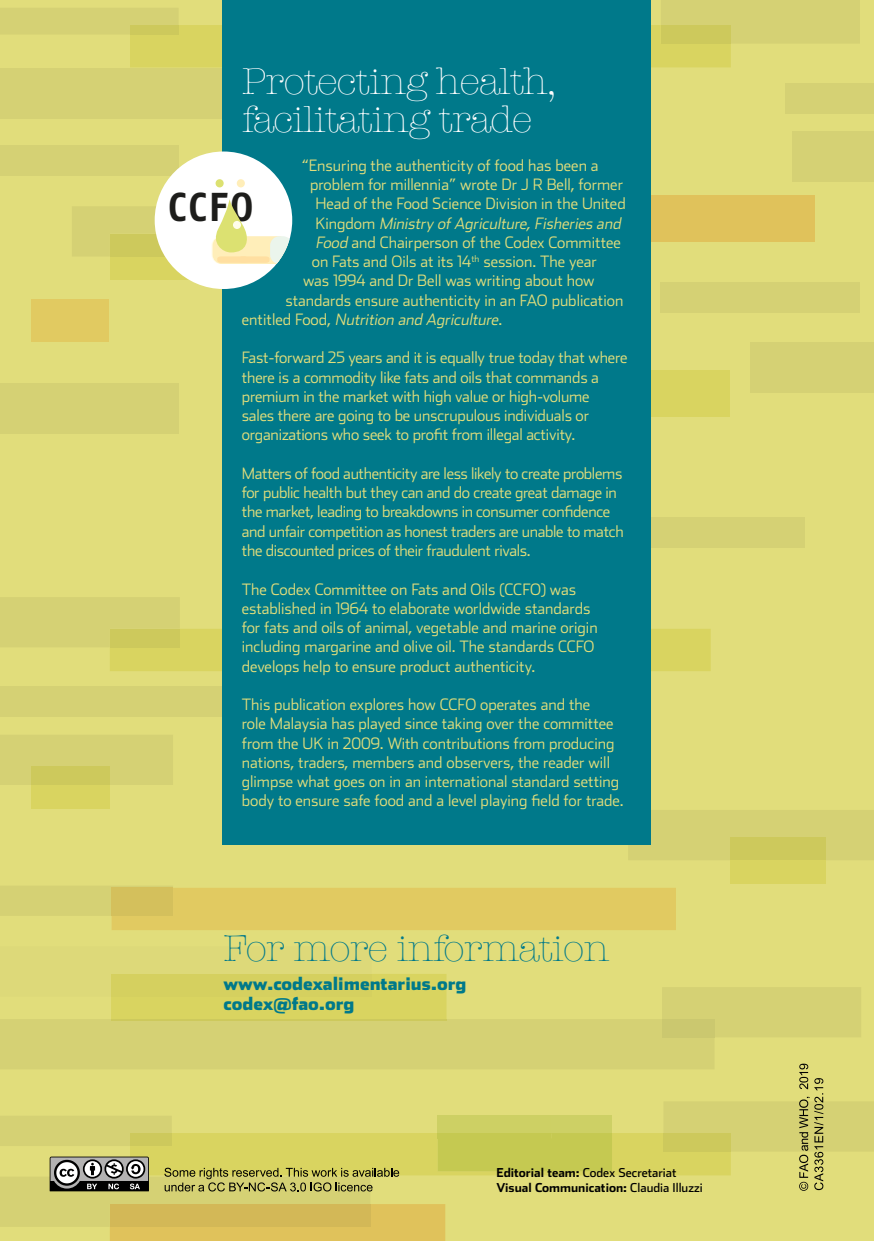
<style>
.page{position:relative;width:874px;height:1241px;background:#fff}
.page>*{position:absolute;margin:0;border:0;box-sizing:border-box;transform-origin:0 0}
.t1{font:40.25px "Fago No Bold TF";color:#1d1d1b}
.t2{font:300 38.5px/38.5px "American Typewriter";letter-spacing:-.02em;color:#fff}
.t3{font:300 38.5px "American Typewriter";letter-spacing:-.02em;color:#00798a}
.t4{font:900 17.5px/19.2px "Stainless";color:#00798a}
.t5{font:300 15.75px/19.2px "Stainless";letter-spacing:-.005em;color:#e1dd7b}
.t6{font:italic 300 15.75px "Stainless";color:#e1dd7b}
.t7{font:700 12.25px/15.8px "Stainless";color:#000}
.s1{font-style:normal}
.s2{font-style:italic}
.s3{font-weight:400}
</style>
<div class="page">
<div style="left:0;top:0;width:873px;height:1240px;background:#e1dd7b"></div>
<div style="left:638px;top:517px;width:166px;height:30px;background:#d5d174"></div>
<svg style="left:0;top:597px;width:710px;height:74px"></svg>
<div style="left:110px;top:628px;width:70px;height:19px;background:#cdc95c"></div>
<div style="left:0;top:686px;width:224px;height:31px;background:#d5d174"></div>
<div style="left:0;top:735px;width:173px;height:49px;background:#d5d174"></div>
<div style="left:32px;top:784px;width:78px;height:24px;background:#d9d460"></div>
<div style="left:32px;top:766px;width:78px;height:18px;background:#cdc95c"></div>
<div style="left:627px;top:809px;width:246px;height:51px;background:#d5d174"></div>
<div style="left:730px;top:860px;width:95px;height:23px;background:#d9d460"></div>
<div style="left:730px;top:837px;width:95px;height:23px;background:#cdc95c"></div>
<svg style="left:0;top:886px;width:675px;height:44px"></svg>
<div style="left:112px;top:887px;width:61px;height:28px;background:#d4c05c"></div>
<svg style="left:0;top:0;width:859px;height:67px"></svg>
<div style="left:130px;top:25px;width:48px;height:10px;background:#cdc95c"></div>
<div style="left:660px;top:25px;width:70px;height:19px;background:#cdc95c"></div>
<div style="left:785px;top:83px;width:88px;height:30px;background:#d5d174"></div>
<div style="left:0;top:69px;width:374px;height:50px;background:#d5d174"></div>
<div style="left:524px;top:195px;width:289px;height:47px;background:#e0c25b"></div>
<div style="left:0;top:145px;width:178px;height:31px;background:#d5d174"></div>
<div style="left:791px;top:131px;width:82px;height:50px;background:#d5d174"></div>
<div style="left:110px;top:256px;width:132px;height:24px;background:#d9d460"></div>
<div style="left:660px;top:282px;width:199px;height:30px;background:#d5d174"></div>
<div style="left:0;top:383px;width:178px;height:50px;background:#d5d174"></div>
<div style="left:32px;top:299px;width:77px;height:42px;background:#e1ca61"></div>
<div style="left:750px;top:343px;width:123px;height:50px;background:#d5d174"></div>
<div style="left:618px;top:370px;width:111px;height:47px;background:#d9d460"></div>
<div style="left:222px;top:0;width:428px;height:844px;background:#00798a"></div>
<div style="left:155px;top:151px;width:137px;height:138px;background:#fff;border-radius:50%"></div>
<div style="left:211px;top:236px;width:22px;height:28px;background:#fffdf8;border-radius:9px"></div>
<div style="left:212px;top:236px;width:76px;height:28px;background:#ffeeb9;border-radius:9px"></div>
<div style="left:215px;top:179px;width:8px;height:8px;background:#dce171;border-radius:50%"></div>
<div style="left:237px;top:179px;width:8px;height:8px;background:#ffeeb9;border-radius:50%"></div>
<svg style="left:72px;top:198px;width:221px;height:65px"></svg>
<div style="left:233px;top:221px;width:8px;height:8px;background:#fffdea;border-radius:50%"></div>
<svg style="left:0;top:974px;width:873px;height:266px"></svg>
<h2 class="t2" style="left:242px;top:60px;width:315px">Protecting health, facilitating trade</h2>
<p class="t5" style="left:301px;top:155px;width:298px">“Ensuring the authenticity of food has been a</p>
<p class="t5" style="left:310px;top:174px;width:314px">problem for millennia” wrote Dr J R Bell, former</p>
<p class="t5" style="left:315px;top:194px;width:311px">Head of the Food Science Division in the United</p>
<p class="t6" style="left:315px;top:214px;width:310px"><span class="s1">K i n g d o m</span> Ministry ofAgriculture,Fisheries and</p>
<p class="t5" style="left:315px;top:232px;width:307px"><span class="s2">Food</span> and Chairperson of the Codex Committee</p>
<p class="t5" style="left:312px;top:251px;width:286px">on Fats and Oils at its 14<sup>th</sup> session. The year</p>
<p class="t5" style="left:303px;top:271px;width:293px">was 1994 and Dr Bell was writing about how</p>
<p class="t5" style="left:285px;top:290px;width:339px">standards ensure authenticity in an FAO publication</p>
<p class="t6" style="left:242px;top:310px;width:262px"><span class="s1">e n t i t l e d Fo o d ,</span> Nutrition and Agriculture<span class="s1">.</span></p>
<p class="t5" style="left:242px;top:348px;width:387px">Fast-forward 25 years and it is equally true today that where there is a commodity like fats and oils that commands a premium in the market with high value or high-volume<br>sales there are going to be unscrupulous individuals or organizations who seek to profit from illegal activity.</p>
<p class="t5" style="left:242px;top:463px;width:383px">Matters of food authenticity are less likely to create problems for public health but they can and do create great damage in the market, leading to breakdowns in consumer confidence and unfair competition as honest traders are unable to match the discounted prices of their fraudulent rivals.</p>
<p class="t5" style="left:242px;top:579px;width:357px">The Codex Committee on Fats and Oils (CCFO) was established in 1964 to elaborate worldwide standards for fats and oils of animal, vegetable and marine origin including margarine and olive oil. The standards CCFO develops help to ensure product authenticity.</p>
<p class="t5" style="left:242px;top:694px;width:383px">This publication explores how CCFO operates and the<br>role Malaysia has played since taking over the committee from the UK in 2009. With contributions from producing nations, traders, members and observers, the reader will glimpse what goes on in an international standard setting body to ensure safe food and a level playing field for trade.</p>
<h1 class="t1" style="left:168px;top:183px;width:87px">CCFO</h1>
<h2 class="t3" style="left:223px;top:919px;width:387px">For more information</h2>
<p class="t4" style="left:223px;top:973px;width:244px">www.codexalimentarius.org codex@fao.org</p>
<p class="t7" style="left:496px;top:1163px;width:207px">Editorial team: <span class="s3">Codex Secretariat<br></span>Visual Communication: <span class="s3">Claudia Illuzzi</span></p>
</div>
